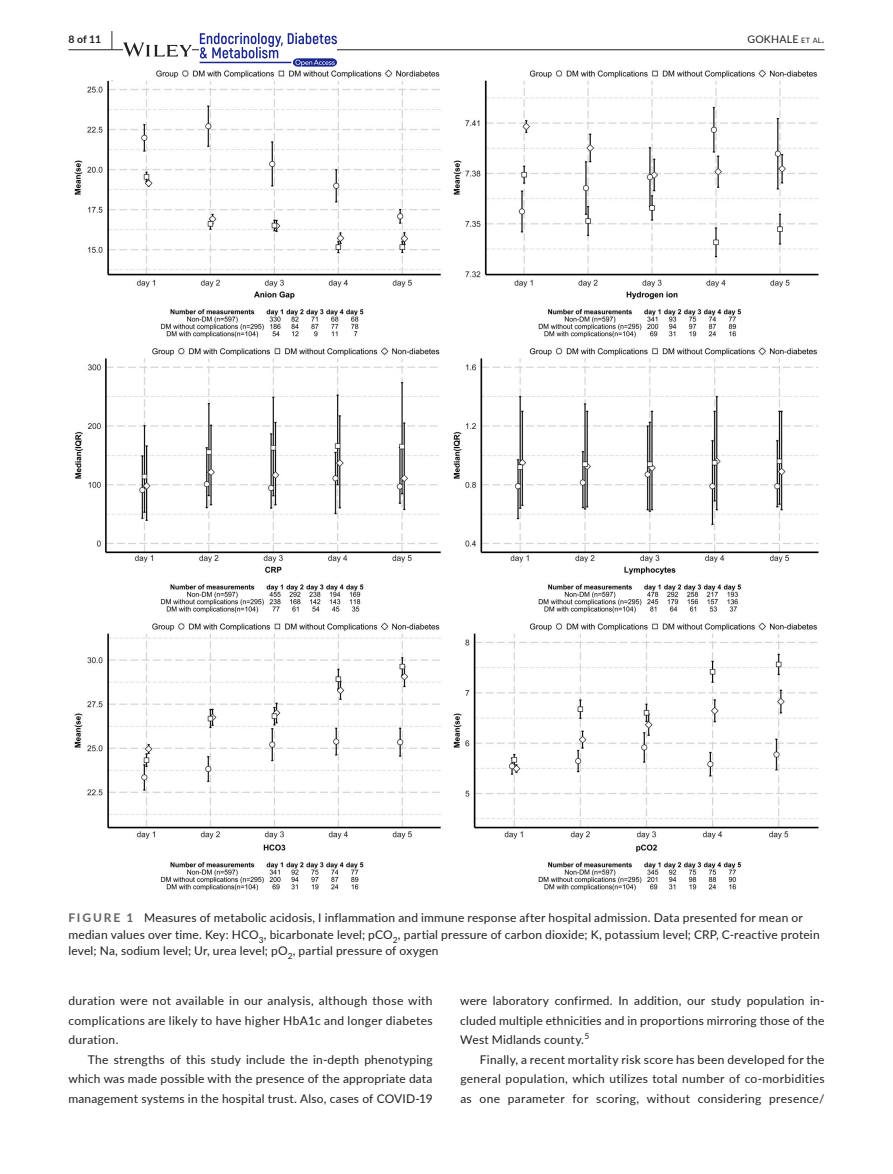
<style>
.page{position:relative;width:893px;height:1174px;background:#fff}
.page>*{position:absolute;margin:0;border:0;box-sizing:border-box;transform-origin:0 0}
.t1{font:12px/19.5px "Lato";letter-spacing:.015em;color:#231f20;text-align:justify}
.t2{font:10.5px "Lato";letter-spacing:.02em;color:#231f20}
.t3{font:700 10.5px "Lato";color:#231f20}
.s1{font-size:19.5px}
.s2{font-size:7.35px}
.s3{font-weight:700;color:#636366}
</style>
<div class="page">
<hr style="left:68px;top:49px;width:756px;height:1px;background:#231f20">
<svg style="left:123px;top:42px;width:69px;height:15px"></svg>
<svg style="left:200px;top:33px;width:137px;height:34px"></svg>
<img style="left:74px;top:69px;width:745px;height:821px">
<p class="t3" style="left:68px;top:31px;width:46px">8 of 11 <span class="s1">|</span></p>
<p class="t2" style="left:747px;top:31px;width:78px">GOKHALE <span class="s2">et al</span>.</p>
<p class="t1" style="left:68px;top:909px;width:753px;line-height:16.5px;text-align:left"><span class="s3">FIGURE 1</span> Measures of metabolic acidosis, I inflammation and immune response after hospital admission. Data presented for mean or median values over time. Key: HCO<sub>3</sub>, bicarbonate level; pCO<sub>2</sub>, partial pressure of carbon dioxide; K, potassium level; CRP, C-reactive protein level; Na, sodium level; Ur, urea level; pO<sub>2</sub>, partial pressure of oxygen</p>
<p class="t1" style="left:68px;top:990px;width:366px">duration were not available in our analysis, although those with complications are likely to have higher HbA1c and longer diabetes duration.</p>
<p class="t1" style="left:68px;top:1049px;width:366px;text-indent:20px">The strengths of this study include the in-depth phenotyping which was made possible with the presence of the appropriate data management systems in the hospital trust. Also, cases of COVID-19</p>
<p class="t1" style="left:460px;top:990px;width:366px">were laboratory confirmed. In addition, our study population in&shy;cluded multiple ethnicities and in proportions mirroring those of the West Midlands county.<sup>5</sup></p>
<p class="t1" style="left:460px;top:1049px;width:366px;text-indent:19px">Finally, a recent mortality risk score has been developed for the general population, which utilizes total number of co-morbidities as one parameter for scoring, without considering presence/</p>
</div>
